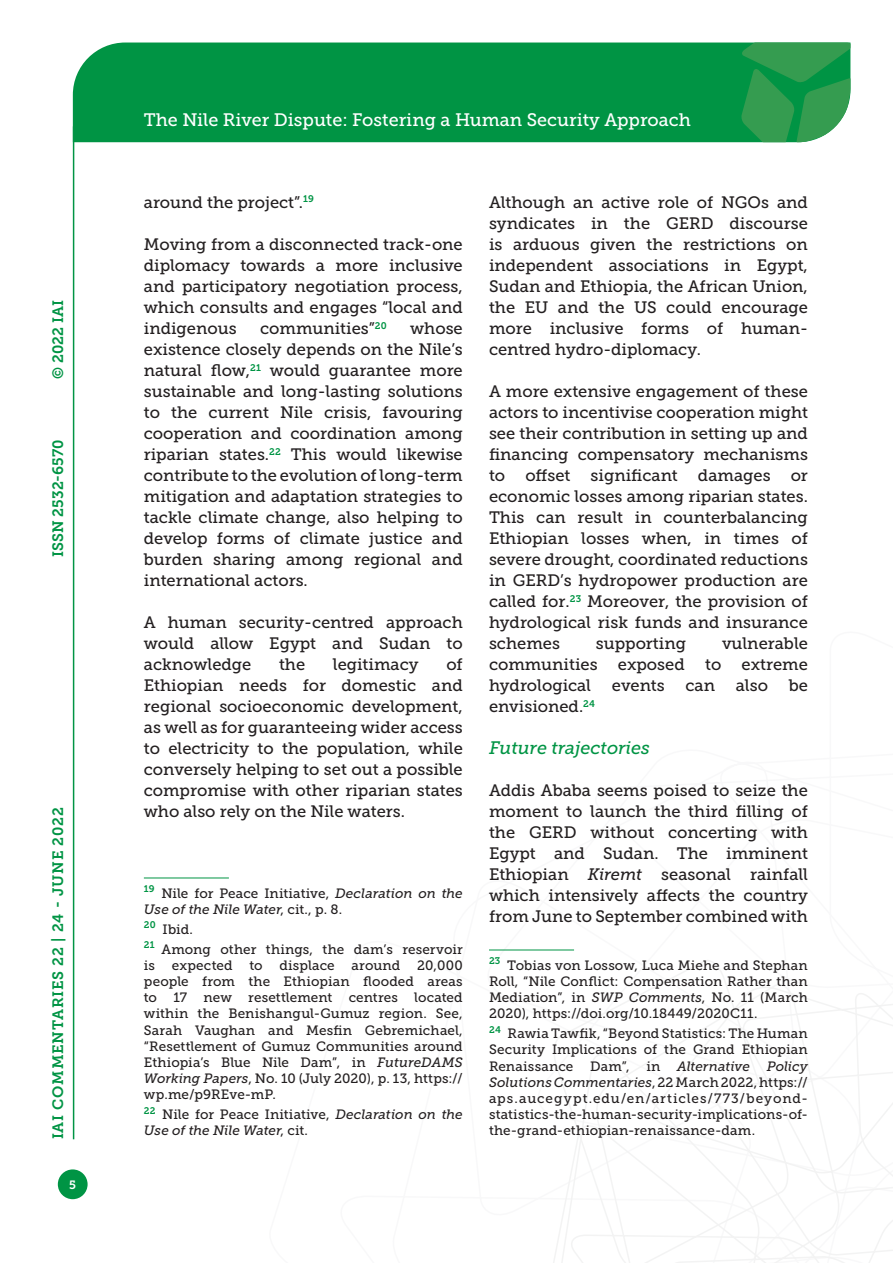
<style>
.page{position:relative;width:893px;height:1263px;background:#fff}
.page>*{position:absolute;margin:0;border:0;box-sizing:border-box;transform-origin:0 0}
.t1{font:18px "Museo Slab 500";color:#fff}
.Titolo_paragrafo_2{font:italic 18px "Museo Slab 500";color:#009444}
.Testo{font:16.5px/21px "Museo Slab 500";color:#231f20;text-align:justify}
.t2{font:15px "Museo Slab 700";letter-spacing:.05em;color:#009444}
.t3{font:15px "Museo Slab 700";color:#009444}
.Nota{font:13.5px/16.2px "Museo Slab 500";letter-spacing:.01em;color:#231f20;text-align:justify}
.Nota-2{font:italic 13.5px/16.2px "Museo Slab 500";letter-spacing:-.005em;color:#231f20}
.t4{font:12px "Museo Slab 700";color:#fff}
.s1{font-style:italic}
.s2{font-style:normal}
</style>
<div class="page">
<svg style="left:553px;top:960px;width:340px;height:303px"></svg>
<div style="left:73px;top:43px;width:668px;height:99px;background:#009444"></div>
<svg style="left:741px;top:43px;width:109px;height:99px;background:#319e55"></svg>
<div style="left:58px;top:1169px;width:30px;height:30px;background:#009444;border-radius:50%"></div>
<hr style="left:73px;top:126px;width:1px;height:1013px;background:#009444">
<hr style="left:144px;top:878px;width:85px;height:1px;background:#009444">
<hr style="left:489px;top:950px;width:85px;height:1px;background:#009444">
<p class="t2" style="left:50px;top:379px;width:80px;rotate:-90deg">© 2022 IAI</p>
<p class="t3" style="left:50px;top:557px;width:119px;rotate:-90deg">ISSN 2532-6570</p>
<p class="t2" style="left:50px;top:1139px;width:334px;rotate:-90deg">IAI COMMENTARIES 22 | 24 - JUNE 2022</p>
<p class="t4" style="left:69px;top:1178px;width:8px">5</p>
<p class="t1" style="left:144px;top:110px;width:548px">The Nile River Dispute: Fostering a Human Security Approach</p>
<p class="Testo" style="left:144px;top:192px;width:172px">around the project”.<sup>19</sup></p>
<p class="Testo" style="left:144px;top:234px;width:320px">Moving from a disconnected track-one diplomacy towards a more inclusive and participatory negotiation process, which consults and engages “local and indigenous</p>
<p class="Testo" style="left:260px;top:318px;width:128px">communities”<sup>20</sup></p>
<p class="Testo" style="left:144px;top:318px;width:320px;text-indent:266px">whose existence closely depends on the Nile’s natural flow,<sup>21</sup> would guarantee more sustainable and long-lasting solutions to the current Nile crisis, favouring cooperation and coordination among riparian states.<sup>22</sup> This would likewise contribute to the evolution of long-term mitigation and adaptation strategies to tackle climate change, also helping to develop forms of climate justice and burden sharing among regional and international actors.</p>
<p class="Testo" style="left:144px;top:612px;width:320px">A human security-centred approach would allow Egypt and Sudan to acknowledge</p>
<p class="Testo" style="left:144px;top:654px;width:320px;text-indent:302px">of Ethiopian needs for domestic and regional socioeconomic development, as well as for guaranteeing wider access to electricity to the population, while conversely helping to set out a possible compromise with other riparian states who also rely on the Nile waters.</p>
<p class="Testo" style="left:279px;top:654px;width:28px">the</p>
<p class="Testo" style="left:333px;top:654px;width:87px">legitimacy</p>
<p class="Nota" style="left:144px;top:885px;width:320px"><sup>19</sup> Nile for Peace Initiative, <span class="s1">Declaration on the<br>Use of the Nile Water</span>, cit., p. 8.</p>
<p class="Nota" style="left:144px;top:921px;width:51px"><sup>20</sup> Ibid.</p>
<p class="Nota" style="left:144px;top:941px;width:320px"><sup>21</sup> Among other things, the dam’s reservoir is expected to displace around 20,000 people from the Ethiopian flooded areas to 17 new resettlement centres located within the Benishangul-Gumuz region. See, Sarah Vaughan and Mesfin Gebremichael, “Resettlement of Gumuz Communities around Ethiopia’s Blue Nile Dam”, in <span class="s1">FutureDAMS Working Papers</span>, No. 10 (July 2020), p. 13, https:// wp.me/p9REve-mP.</p>
<p class="Nota-2" style="left:144px;top:1106px;width:320px"><sup>22</sup> <span class="s2">Nile for Peace Initiative,</span> Declaration on the<br>Use of the Nile Water<span class="s2">, cit.</span></p>
<p class="Testo" style="left:489px;top:192px;width:320px">Although an active role of NGOs and syndicates in the GERD discourse is arduous given the restrictions on independent associations in Egypt, Sudan and Ethiopia, the African Union, the EU and the US could encourage more inclusive forms of human&shy;centred hydro-diplomacy.</p>
<p class="Testo" style="left:489px;top:381px;width:320px">A more extensive engagement of these actors to incentivise cooperation might see their contribution in setting up and financing compensatory mechanisms to offset significant damages or economic losses among riparian states.<br>This can result in counterbalancing Ethiopian losses when, in times of severe drought, coordinated reductions in GERD’s hydropower production are called for.<sup>23</sup> Moreover, the provision of hydrological risk funds and insurance schemes</p>
<p class="Testo" style="left:489px;top:633px;width:320px;text-indent:233px">vulnerable communities exposed to extreme hydrological</p>
<p class="Testo" style="left:596px;top:633px;width:92px">supporting</p>
<p class="Testo" style="left:612px;top:675px;width:54px">events</p>
<p class="Testo" style="left:685px;top:675px;width:31px">can</p>
<p class="Testo" style="left:736px;top:675px;width:34px">also</p>
<p class="Testo" style="left:789px;top:675px;width:21px">be</p>
<p class="Testo" style="left:489px;top:696px;width:108px">envisioned.<sup>24</sup></p>
<p class="Titolo_paragrafo_2" style="left:489px;top:738px;width:162px">Future trajectories</p>
<p class="Testo" style="left:489px;top:780px;width:320px">Addis Ababa seems poised to seize the moment to launch the third filling of the GERD without concerting with Egypt and Sudan. The imminent Ethiopian <span class="s1">Kiremt</span> seasonal rainfall which intensively affects the country from June to September combined with</p>
<p class="Nota" style="left:489px;top:957px;width:320px"><sup>23</sup> Tobias von Lossow, Luca Miehe and Stephan Roll, “Nile Conflict: Compensation Rather than Mediation”, in <span class="s1">SWP Comments</span>, No. 11 (March 2020), https://doi.org/10.18449/2020C11.</p>
<p class="Nota" style="left:489px;top:1025px;width:320px"><sup>24</sup> Rawia Tawfik, “Beyond Statistics: The Human Security Implications of the Grand Ethiopian Renaissance Dam”, in <span class="s1">Alternative Policy Solutions Commentaries</span>, 22 March 2022, https:// aps.aucegypt.edu/en/articles/773/beyond&shy;statistics-the-human-security-implications-of&shy;the-grand-ethiopian-renaissance-dam.</p>
</div>
